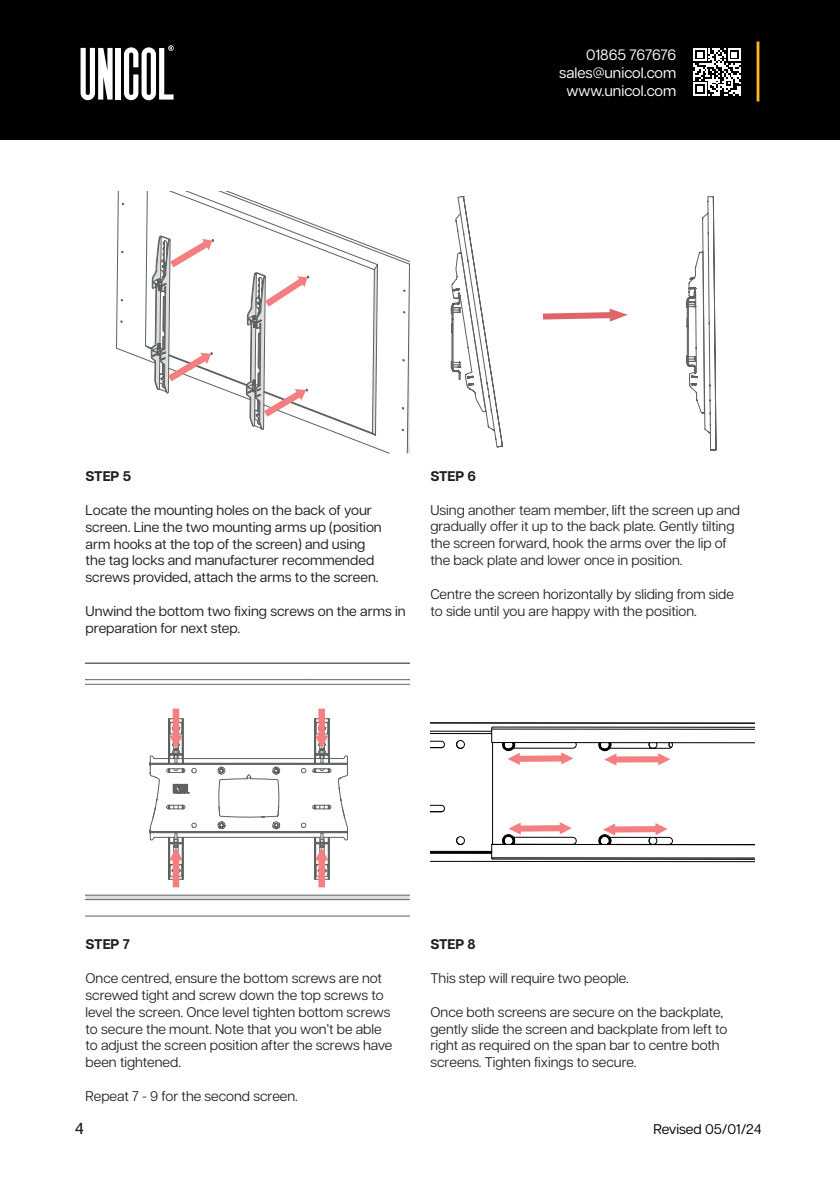
<style>
.page{position:relative;width:840px;height:1191px;background:#fff}
.page>*{position:absolute;margin:0;border:0;box-sizing:border-box;transform-origin:0 0}
.t1{font:500 16px "Articulat CF";color:#231f20}
.t2{font:15px/18px "Articulat CF";color:#fff;text-align:right}
.t3{font:14px/16.8px "Articulat CF";color:#231f20}
.t4{font:14px/16.8px "Articulat CF";color:#231f20}
.t5{font:700 14px "Articulat CF";color:#231f20}
.t6{font:14px "Articulat CF";color:#000}
</style>
<div class="page">
<hr style="left:839px;top:0;width:1px;height:140px;background:#000">
<div style="left:0;top:0;width:839px;height:140px;background:#000"></div>
<svg style="left:124px;top:45px;width:49px;height:55px"></svg>
<div style="left:116px;top:48px;width:5px;height:52px;background:#fff"></div>
<svg style="left:80px;top:48px;width:32px;height:52px"></svg>
<hr style="left:756px;top:41px;width:3px;height:60px;background:#fdb927">
<svg style="left:693px;top:48px;width:47px;height:48px"></svg>
<svg style="left:430px;top:722px;width:324px;height:140px"></svg>
<svg style="left:430px;top:727px;width:324px;height:132px"></svg>
<svg style="left:116px;top:191px;width:293px;height:262px"></svg>
<svg style="left:151px;top:197px;width:61px;height:196px"></svg>
<svg style="left:246px;top:247px;width:61px;height:183px"></svg>
<svg style="left:451px;top:196px;width:51px;height:252px"></svg>
<svg style="left:686px;top:196px;width:29px;height:255px"></svg>
<svg style="left:543px;top:309px;width:84px;height:13px"></svg>
<svg style="left:85px;top:663px;width:324px;height:253px"></svg>
<svg style="left:150px;top:662px;width:197px;height:225px"></svg>
<p class="t2" style="left:559px;top:44px;width:118px">01865 767676 sales@unicol.com www.unicol.com</p>
<p class="t5" style="left:85px;top:466px;width:47px">STEP 5</p>
<p class="t4" style="left:85px;top:501px;width:297px">Locate the mounting holes on the back of your screen. Line the two mounting arms up (position arm hooks at the top of the screen) and using the tag locks and manufacturer recommended screws provided, attach the arms to the screen.</p>
<p class="t4" style="left:85px;top:601px;width:321px">Unwind the bottom two fixing screws on the arms in preparation for next step.</p>
<p class="t5" style="left:430px;top:466px;width:47px">STEP 6</p>
<p class="t3" style="left:430px;top:500px;width:311px">Using another team member, lift the screen up and gradually offer it up to the back plate. Gently tilting the screen forward, hook the arms over the lip of the back plate and lower once in position.</p>
<p class="t3" style="left:430px;top:584px;width:305px">Centre the screen horizontally by sliding from side to side until you are happy with the position.</p>
<p class="t5" style="left:85px;top:934px;width:46px">STEP 7</p>
<p class="t3" style="left:85px;top:968px;width:308px">Once centred, ensure the bottom screws are not screwed tight and screw down the top screws to level the screen. Once level tighten bottom screws to secure the mount. Note that you won’t be able to adjust the screen position after the screws have been tightened.</p>
<p class="t3" style="left:85px;top:1086px;width:214px">Repeat 7 - 9 for the second screen.</p>
<p class="t5" style="left:430px;top:934px;width:47px">STEP 8</p>
<p class="t3" style="left:430px;top:968px;width:200px">This step will require two people.</p>
<p class="t3" style="left:430px;top:1002px;width:298px">Once both screens are secure on the backplate, gently slide the screen and backplate from left to right as required on the span bar to centre both screens. Tighten fixings to secure.</p>
<p class="t1" style="left:75px;top:1116px;width:11px">4</p>
<p class="t6" style="left:653px;top:1118px;width:109px">Revised 05/01/24</p>
</div>
